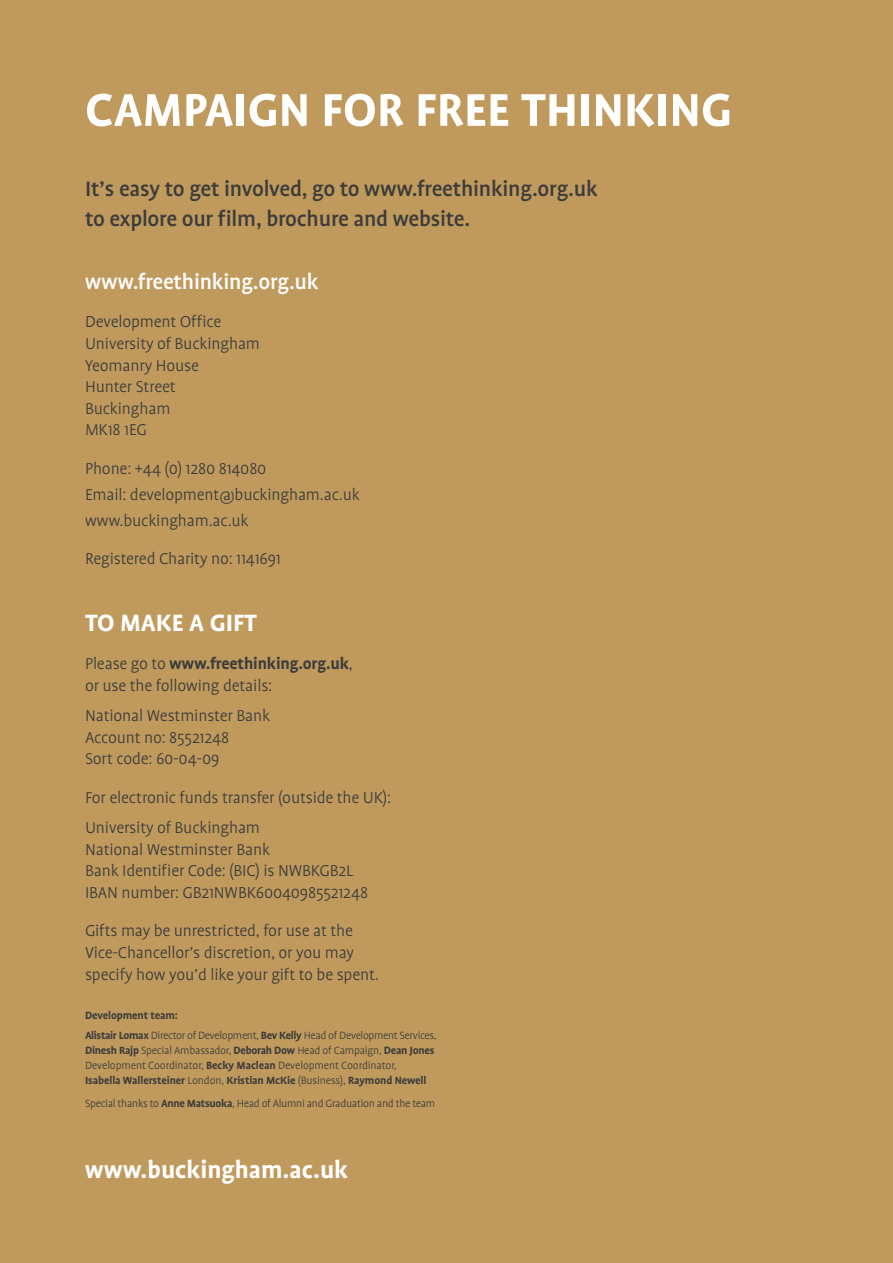
<style>
.page{position:relative;width:893px;height:1263px;background:#c09a5d}
.page>*{position:absolute;margin:0;border:0;box-sizing:border-box;transform-origin:0 0}
.t1{font:700 52.5px "Profile";color:#fff}
.t2{font:700 27px "Profile";color:#fff}
.t3{font:500 24px/30px "Profile";letter-spacing:-.01em;color:#3c3c3b}
.t4{font:500 24px "Profile";letter-spacing:-.01em;color:#fff}
.t5{font:300 18px/21.6px "Profile";letter-spacing:-.01em;color:#3c3c3b}
.t6{font:300 12px/15px "Profile";letter-spacing:-.025em;color:#3c3c3b}
.s1{font-weight:700}
</style>
<div class="page">
<h1 class="t1" style="left:85px;top:82px;width:648px">CAMPAIGN FOR FREE THINKING</h1>
<h3 class="t3" style="left:85px;top:174px;width:514px">It’s easy to get involved, go to www.freethinking.org.uk to explore our film, brochure and website.</h3>
<h3 class="t4" style="left:85px;top:269px;width:235px">www.freethinking.org.uk</h3>
<p class="t5" style="left:85px;top:311px;width:177px">Development Office<br>University of Buckingham<br>Yeomanry House<br>Hunter Street<br>Buckingham<br>MK18 1EG</p>
<p class="t5" style="left:85px;top:456px;width:276px;line-height:25.8px">Phone: +44 (0) 1280 814080<br>Email: development@buckingham.ac.uk www.buckingham.ac.uk</p>
<p class="t5" style="left:85px;top:548px;width:197px">Registered Charity no: 1141691</p>
<h2 class="t2" style="left:85px;top:608px;width:173px">TO MAKE A GIFT</h2>
<p class="t5" style="left:85px;top:653px;width:269px">Please go to <span class="s1">www.freethinking.org.uk</span>, or use the following details:</p>
<p class="t5" style="left:85px;top:705px;width:187px">National Westminster Bank<br>Account no: 85521248<br>Sort code: 60-04-09</p>
<p class="t5" style="left:85px;top:782px;width:308px;line-height:30.2px">For electronic funds transfer (outside the UK):<br>University of Buckingham</p>
<p class="t5" style="left:85px;top:838px;width:285px">National Westminster Bank<br>Bank Identifier Code: (BIC) is NWBKGB2L<br>IBAN number: GB21NWBK60040985521248</p>
<p class="t5" style="left:85px;top:920px;width:295px">Gifts may be unrestricted, for use at the<br>Vice-Chancellor’s discretion, or you may specify how you’d like your gift to be spent.</p>
<p class="t6" style="left:85px;top:1006px;width:353px;line-height:19.2px"><span class="s1">Development team:<br>Alistair Lomax</span> Director of Development, <span class="s1">Bev Kelly</span> Head of Development Services,</p>
<p class="t6" style="left:85px;top:1042px;width:351px"><span class="s1">Dinesh Rajp</span> Special Ambassador, <span class="s1">Deborah Dow</span> Head of Campaign, <span class="s1">Dean Jones<br></span>Development Coordinator, <span class="s1">Becky Maclean</span> Development Coordinator,<br><span class="s1">Isabella Wallersteiner</span> London, <span class="s1">Kristian McKie</span> (Business), <span class="s1">Raymond Newell</span></p>
<p class="t6" style="left:85px;top:1096px;width:352px">Special thanks to <span class="s1">Anne Matsuoka</span>, Head of Alumni and Graduation and the team</p>
<h2 class="t2" style="left:85px;top:1155px;width:265px">www.buckingham.ac.uk</h2>
</div>
